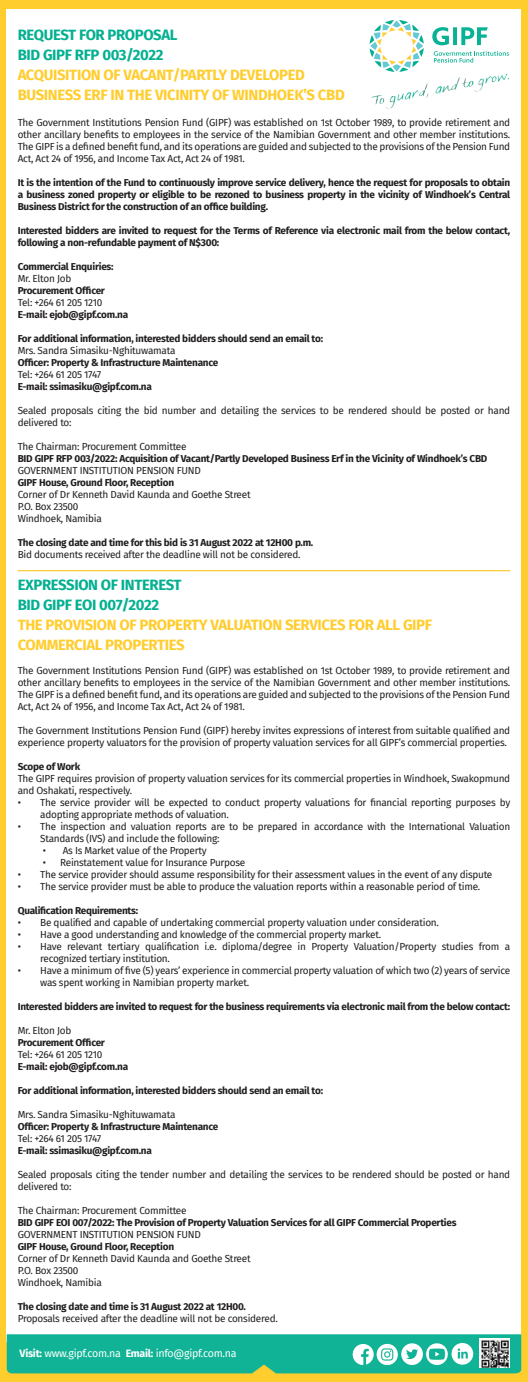
<style>
.page{position:relative;width:528px;height:1382px;background:#ffcd2e}
.page>*{position:absolute;margin:0;border:0;box-sizing:border-box;transform-origin:0 0}
.t1{font:700 14.88px/20px "Fira Sans";letter-spacing:-.025em;color:#ffcd2e}
.t2{font:700 14.88px/20px "Fira Sans";letter-spacing:-.025em;color:#03b091}
.t3{font:10.62px "Fira Sans";letter-spacing:-.025em;color:#fff}
.t4{font:10px/12px "Fira Sans";letter-spacing:-.025em;color:#221f1f}
.t5{font:700 10px/12px "Fira Sans";letter-spacing:-.025em;color:#221f1f;text-align:justify}
.s1{font-weight:700}
</style>
<div class="page">
<div style="left:7px;top:9px;width:514px;height:1333px;background:#fff"></div>
<svg style="left:434px;top:51px;width:75px;height:12px"></svg>
<svg style="left:370px;top:20px;width:54px;height:52px"></svg>
<svg style="left:432px;top:27px;width:56px;height:18px"></svg>
<svg style="left:448px;top:78px;width:11px;height:12px"></svg>
<img style="left:491px;top:75px;width:15px;height:7px">
<svg style="left:7px;top:1334px;width:514px;height:39px;background:#29b79c"></svg>
<hr style="left:18px;top:570px;width:492px;height:1px;background:#ffcc30">
<h1 class="t2" style="left:18px;top:24px;width:161px">REQUEST FOR PROPOSAL<br>BID GIPF RFP 003/2022</h1>
<h1 class="t1" style="left:18px;top:64px;width:328px">ACQUISITION OF VACANT/PARTLY DEVELOPED<br>BUSINESS ERF IN THE VICINITY OF WINDHOEK’S CBD</h1>
<p class="t4" style="left:18px;top:117px;width:494px;text-align:justify">The Government Institutions Pension Fund (GIPF) was established on 1st October 1989, to provide retirement and other ancillary benefits to employees in the service of the Namibian Government and other member institutions.<br>The GIPF is a defined benefit fund, and its operations are guided and subjected to the provisions of the Pension Fund Act, Act 24 of 1956, and Income Tax Act, Act 24 of 1981.</p>
<p class="t5" style="left:18px;top:177px;width:494px">It is the intention of the Fund to continuously improve service delivery, hence the request for proposals to obtain a business zoned property or eligible to be rezoned to business property in the vicinity of Windhoek’s Central Business District for the construction of an office building.</p>
<p class="t5" style="left:18px;top:225px;width:494px">Interested bidders are invited to request for the Terms of Reference via electronic mail from the below contact, following a non-refundable payment of N$300:</p>
<p class="t5" style="left:18px;top:261px;width:97px">Commercial Enquiries:</p>
<p class="t4" style="left:18px;top:272px;width:55px">Mr. Elton Job</p>
<p class="t5" style="left:18px;top:284px;width:89px">Procurement Officer</p>
<p class="t4" style="left:18px;top:296px;width:86px">Tel: +264 61 205 1210</p>
<p class="t5" style="left:18px;top:308px;width:112px">E-mail: ejob@gipf.com.na</p>
<p class="t5" style="left:18px;top:333px;width:307px">For additional information, interested bidders should send an email to:</p>
<p class="t4" style="left:18px;top:344px;width:159px">Mrs. Sandra Simasiku-Nghituwamata</p>
<p class="t5" style="left:18px;top:356px;width:202px">Officer: Property &amp; Infrastructure Maintenance</p>
<p class="t4" style="left:18px;top:368px;width:85px">Tel: +264 61 205 1747</p>
<p class="t5" style="left:18px;top:380px;width:136px">E-mail: ssimasiku@gipf.com.na</p>
<p class="t4" style="left:18px;top:404px;width:494px">Sealed proposals citing the bid number and detailing the services to be rendered should be posted or hand delivered to:</p>
<p class="t4" style="left:18px;top:441px;width:170px">The Chairman: Procurement Committee</p>
<p class="t5" style="left:18px;top:453px;width:471px">BID GIPF RFP 003/2022: Acquisition of Vacant/Partly Developed Business Erf in the Vicinity of Windhoek’s CBD</p>
<p class="t4" style="left:18px;top:464px;width:185px">GOVERNMENT INSTITUTION PENSION FUND</p>
<p class="t5" style="left:18px;top:477px;width:158px">GIPF House, Ground Floor, Reception</p>
<p class="t4" style="left:18px;top:488px;width:234px">Corner of Dr Kenneth David Kaunda and Goethe Street<br>P.O. Box 23500<br>Windhoek, Namibia</p>
<p class="t5" style="left:18px;top:536px;width:297px">The closing date and time for this bid is 31 August 2022 at 12H00 p.m.</p>
<p class="t4" style="left:18px;top:548px;width:284px">Bid documents received after the deadline will not be considered.</p>
<h1 class="t2" style="left:18px;top:575px;width:166px">EXPRESSION OF INTEREST<br>BID GIPF EOI 007/2022</h1>
<h1 class="t1" style="left:18px;top:615px;width:416px">THE PROVISION OF PROPERTY VALUATION SERVICES FOR ALL GIPF<br>COMMERCIAL PROPERTIES</h1>
<p class="t4" style="left:18px;top:665px;width:494px;text-align:justify">The Government Institutions Pension Fund (GIPF) was established on 1st October 1989, to provide retirement and other ancillary benefits to employees in the service of the Namibian Government and other member institutions.<br>The GIPF is a defined benefit fund, and its operations are guided and subjected to the provisions of the Pension Fund Act, Act 24 of 1956, and Income Tax Act, Act 24 of 1981.</p>
<p class="t4" style="left:18px;top:724px;width:494px">The Government Institutions Pension Fund (GIPF) hereby invites expressions of interest from suitable qualified and experience property valuators for the provision of property valuation services for all GIPF’s commercial properties.</p>
<p class="t5" style="left:18px;top:761px;width:64px">Scope of Work</p>
<p class="t4" style="left:18px;top:772px;width:494px">The GIPF requires provision of property valuation services for its commercial properties in Windhoek, Swakopmund and Oshakati, respectively.</p>
<p class="t4" style="left:40px;top:797px;width:472px;text-indent:-23px">• The service provider will be expected to conduct property valuations for financial reporting purposes by adopting appropriate methods of valuation.</p>
<p class="t4" style="left:40px;top:821px;width:471px;text-indent:-23px">• The inspection and valuation reports are to be prepared in accordance with the International Valuation<br>Standards (IVS) and include the following:</p>
<p class="t4" style="left:43px;top:845px;width:165px">• As Is Market value of the Property</p>
<p class="t4" style="left:43px;top:857px;width:204px">• Reinstatement value for Insurance Purpose</p>
<p class="t4" style="left:18px;top:869px;width:476px">• The service provider should assume responsibility for their assessment values in the event of any dispute</p>
<p class="t4" style="left:18px;top:881px;width:464px">• The service provider must be able to produce the valuation reports within a reasonable period of time.</p>
<p class="t5" style="left:18px;top:904px;width:122px">Qualification Requirements:</p>
<p class="t4" style="left:18px;top:917px;width:423px">• Be qualified and capable of undertaking commercial property valuation under consideration.</p>
<p class="t4" style="left:18px;top:929px;width:365px">• Have a good understanding and knowledge of the commercial property market.</p>
<p class="t4" style="left:40px;top:941px;width:472px;text-indent:-23px">• Have relevant tertiary qualification i.e. diploma/degree in Property Valuation/Property studies from a recognized tertiary institution.</p>
<p class="t4" style="left:40px;top:965px;width:472px;text-indent:-23px">• Have a minimum of five (5) years’ experience in commercial property valuation of which two (2) years of service was spent working in Namibian property market.</p>
<p class="t5" style="left:18px;top:1001px;width:494px">Interested bidders are invited to request for the business requirements via electronic mail from the below contact:</p>
<p class="t4" style="left:18px;top:1024px;width:55px">Mr. Elton Job</p>
<p class="t5" style="left:18px;top:1036px;width:89px">Procurement Officer</p>
<p class="t4" style="left:18px;top:1048px;width:86px">Tel: +264 61 205 1210</p>
<p class="t5" style="left:18px;top:1060px;width:112px">E-mail: ejob@gipf.com.na</p>
<p class="t5" style="left:18px;top:1085px;width:307px">For additional information, interested bidders should send an email to:</p>
<p class="t4" style="left:18px;top:1108px;width:159px">Mrs. Sandra Simasiku-Nghituwamata</p>
<p class="t5" style="left:18px;top:1120px;width:202px">Officer: Property &amp; Infrastructure Maintenance</p>
<p class="t4" style="left:18px;top:1132px;width:85px">Tel: +264 61 205 1747</p>
<p class="t5" style="left:18px;top:1144px;width:136px">E-mail: ssimasiku@gipf.com.na</p>
<p class="t4" style="left:18px;top:1168px;width:494px">Sealed proposals citing the tender number and detailing the services to be rendered should be posted or hand delivered to:</p>
<p class="t4" style="left:18px;top:1205px;width:170px">The Chairman: Procurement Committee</p>
<p class="t5" style="left:18px;top:1217px;width:440px">BID GIPF EOI 007/2022: The Provision of Property Valuation Services for all GIPF Commercial Properties</p>
<p class="t4" style="left:18px;top:1228px;width:185px">GOVERNMENT INSTITUTION PENSION FUND</p>
<p class="t5" style="left:18px;top:1241px;width:158px">GIPF House, Ground Floor, Reception</p>
<p class="t4" style="left:18px;top:1252px;width:234px">Corner of Dr Kenneth David Kaunda and Goethe Street<br>P.O. Box 23500<br>Windhoek, Namibia</p>
<p class="t5" style="left:18px;top:1300px;width:230px">The closing date and time is 31 August 2022 at 12H00.</p>
<p class="t4" style="left:18px;top:1312px;width:262px">Proposals received after the deadline will not be considered.</p>
<p class="t3" style="left:20px;top:1345px;width:218px"><span class="s1">Visit:</span> www.gipf.com.na <span class="s1">Email:</span> info@gipf.com.na</p>
</div>
